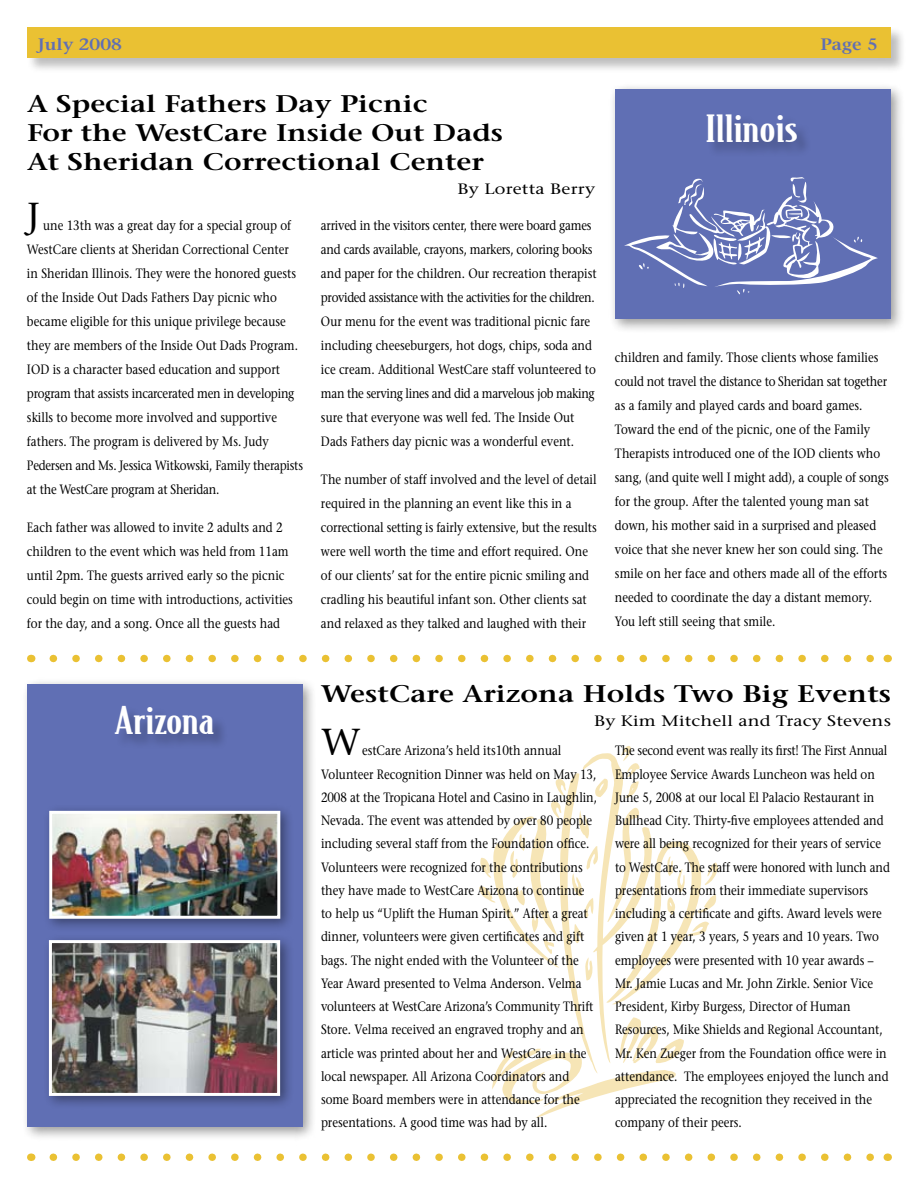
<style>
.page{position:relative;width:918px;height:1188px;background:#fff}
.page>*{position:absolute;margin:0;border:0;box-sizing:border-box;transform-origin:0 0}
.t1{font:37.5px "Stone Serif";color:#000}
.t2{font:500 36px "Bodega Serif";color:#fff;scale:1.3 1}
.t3{font:600 24px/28.8px "Stone Serif";color:#000;scale:1.2 1}
.t4{font:600 16.5px "Stone Serif";color:#606fb4;scale:1.1 1}
.t5{font:15px "Stone Serif";letter-spacing:.01em;color:#000;scale:1.2 1}
.t6{font:13.5px/24px "Stone Serif";color:#000;scale:.85 1}
</style>
<div class="page">
<svg style="left:479px;top:746px;width:239px;height:372px"></svg>
<div style="left:26px;top:26px;width:892px;height:54px;background:#000;opacity:.26"></div>
<div style="left:27px;top:27px;width:864px;height:31px;background:#eac133"></div>
<div style="left:608px;top:82px;width:304px;height:258px;background:#000;opacity:.4"></div>
<div style="left:615px;top:89px;width:276px;height:230px;background:#606fb4"></div>
<div style="left:706px;top:114px;width:212px;height:75px;background:#000;opacity:.26"></div>
<svg style="left:53px;top:655px;width:821px;height:7px"></svg>
<div style="left:21px;top:677px;width:303px;height:471px;background:#000;opacity:.4"></div>
<div style="left:28px;top:685px;width:275px;height:442px;background:#606fb4"></div>
<div style="left:114px;top:706px;width:296px;height:77px;background:#000;opacity:.26"></div>
<div style="left:42px;top:933px;width:259px;height:183px;background:#000;opacity:.4"></div>
<img style="left:53px;top:944px;width:223px;height:148px">
<div style="left:49px;top:940px;width:231px;height:156px;border:3px solid #fff"></div>
<svg style="left:53px;top:1154px;width:821px;height:7px"></svg>
<svg style="left:624px;top:177px;width:254px;height:118px"></svg>
<div style="left:42px;top:804px;width:259px;height:136px;background:#000;opacity:.4"></div>
<img style="left:53px;top:815px;width:223px;height:100px">
<div style="left:49px;top:811px;width:231px;height:108px;border:3px solid #fff"></div>
<p class="t4" style="left:38px;top:34px;width:78px">July 2008</p>
<p class="t4" style="left:820px;top:34px;width:54px">Page 5</p>
<h3 class="t3" style="left:27px;top:90px;width:398px">A Special Fathers Day Picnic<br>For the WestCare Inside Out Dads<br>At Sheridan Correctional Center</h3>
<h1 class="t1" style="left:27px;top:194px;width:15px">J</h1>
<p class="t6" style="left:27px;top:213px;width:326px;text-indent:16px">une 13th was a great day for a special group of WestCare clients at Sheridan Correctional Center in Sheridan Illinois. They were the honored guests of the Inside Out Dads Fathers Day picnic who became eligible for this unique privilege because they are members of the Inside Out Dads Program.<br>IOD is a character based education and support program that assists incarcerated men in developing skills to become more involved and supportive fathers. The program is delivered by Ms. Judy Pedersen and Ms. Jessica Witkowski, Family therapists at the WestCare program at Sheridan.</p>
<p class="t6" style="left:27px;top:515px;width:314px">Each father was allowed to invite 2 adults and 2 children to the event which was held from 11am until 2pm. The guests arrived early so the picnic could begin on time with introductions, activities for the day, and a song. Once all the guests had</p>
<p class="t5" style="left:458px;top:180px;width:116px">By Loretta Berry</p>
<p class="t6" style="left:321px;top:213px;width:326px">arrived in the visitors center, there were board games and cards available, crayons, markers, coloring books and paper for the children. Our recreation therapist provided assistance with the activities for the children.<br>Our menu for the event was traditional picnic fare including cheeseburgers, hot dogs, chips, soda and ice cream. Additional WestCare staff volunteered to man the serving lines and did a marvelous job making sure that everyone was well fed. The Inside Out Dads Fathers day picnic was a wonderful event.</p>
<p class="t6" style="left:321px;top:467px;width:326px">The number of staff involved and the level of detail required in the planning an event like this in a correctional setting is fairly extensive, but the results were well worth the time and effort required. One of our clients’ sat for the entire picnic smiling and cradling his beautiful infant son. Other clients sat and relaxed as they talked and laughed with their</p>
<h2 class="t2" style="left:706px;top:107px;width:72px">Illinois</h2>
<p class="t6" style="left:615px;top:345px;width:323px">children and family. Those clients whose families could not travel the distance to Sheridan sat together as a family and played cards and board games.<br>Toward the end of the picnic, one of the Family Therapists introduced one of the IOD clients who sang, (and quite well I might add), a couple of songs for the group. After the talented young man sat down, his mother said in a surprised and pleased voice that she never knew her son could sing. The smile on her face and others made all of the efforts needed to coordinate the day a distant memory.<br>You left still seeing that smile.</p>
<h2 class="t2" style="left:115px;top:699px;width:78px">Arizona</h2>
<h3 class="t3" style="left:321px;top:679px;width:477px">WestCare Arizona Holds Two Big Events</h3>
<p class="t5" style="left:594px;top:712px;width:249px">By Kim Mitchell and Tracy Stevens</p>
<h1 class="t1" style="left:321px;top:719px;width:41px">W</h1>
<p class="t6" style="left:321px;top:739px;width:326px;line-height:23.2px;text-indent:41px">estCare Arizona’s held its10th annual Volunteer Recognition Dinner was held on May 13, 2008 at the Tropicana Hotel and Casino in Laughlin, Nevada. The event was attended by over 80 people including several staff from the Foundation office.<br>Volunteers were recognized for the contributions they have made to WestCare Arizona to continue to help us “Uplift the Human Spirit.” After a great dinner, volunteers were given certificates and gift bags. The night ended with the Volunteer of the Year Award presented to Velma Anderson. Velma volunteers at WestCare Arizona’s Community Thrift Store. Velma received an engraved trophy and an article was printed about her and WestCare in the local newspaper. All Arizona Coordinators and some Board members were in attendance for the presentations. A good time was had by all.</p>
<p class="t6" style="left:615px;top:739px;width:325px;line-height:23.2px">The second event was really its first! The First Annual Employee Service Awards Luncheon was held on June 5, 2008 at our local El Palacio Restaurant in Bullhead City. Thirty-five employees attended and were all being recognized for their years of service to WestCare. The staff were honored with lunch and presentations from their immediate supervisors including a certificate and gifts. Award levels were given at 1 year, 3 years, 5 years and 10 years. Two employees were presented with 10 year awards – Mr. Jamie Lucas and Mr. John Zirkle. Senior Vice President, Kirby Burgess, Director of Human Resources, Mike Shields and Regional Accountant, Mr. Ken Zueger from the Foundation office were in attendance. The employees enjoyed the lunch and appreciated the recognition they received in the company of their peers.</p>
</div>
